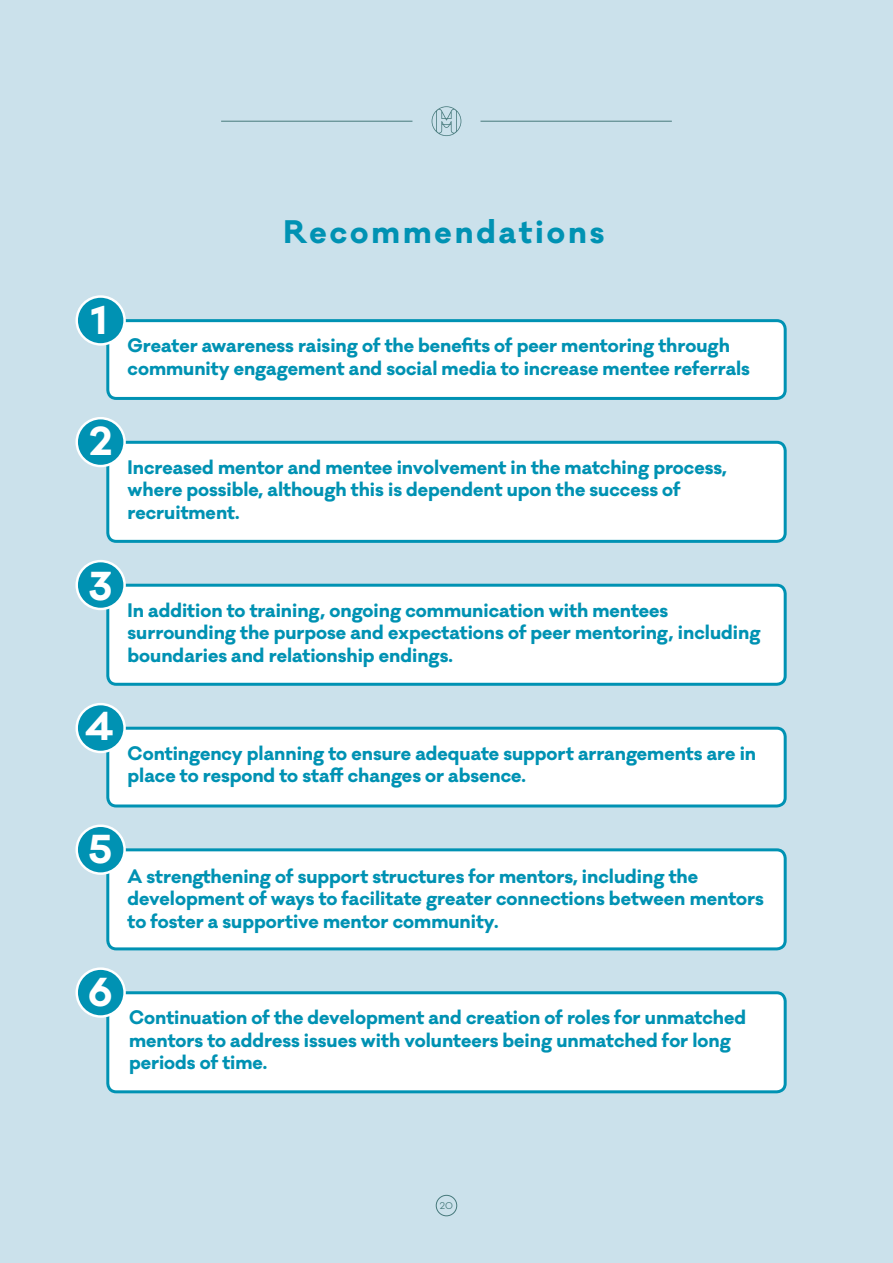
<style>
.page{position:relative;width:893px;height:1263px;background:#cbe1eb}
.page>*{position:absolute;margin:0;border:0;box-sizing:border-box;transform-origin:0 0}
.t1{font:700 37.2px "Galano Classic";color:#fff}
.t2{font:700 30px "Galano Classic";letter-spacing:.1em;color:#0092b3}
.t3{font:700 18px/22.5px "Galano Classic";color:#0092b3}
.t4{font:9px "Galano Classic";color:#46797b}
</style>
<div class="page">
<div style="left:108px;top:728px;width:677px;height:78px;background:#fff;border-radius:9px"></div>
<div style="left:106px;top:727px;width:681px;height:80px;border:3px solid #0092b3;border-radius:9px"></div>
<div style="left:108px;top:993px;width:677px;height:99px;background:#fff;border-radius:9px"></div>
<div style="left:106px;top:991px;width:681px;height:102px;border:3px solid #0092b3;border-radius:9px"></div>
<div style="left:108px;top:850px;width:677px;height:99px;background:#fff;border-radius:9px"></div>
<div style="left:106px;top:848px;width:681px;height:102px;border:3px solid #0092b3;border-radius:9px"></div>
<div style="left:108px;top:321px;width:677px;height:77px;background:#fff;border-radius:9px"></div>
<div style="left:106px;top:319px;width:681px;height:81px;border:3px solid #0092b3;border-radius:9px"></div>
<div style="left:108px;top:442px;width:677px;height:99px;background:#fff;border-radius:9px"></div>
<div style="left:106px;top:441px;width:681px;height:102px;border:3px solid #0092b3;border-radius:9px"></div>
<div style="left:108px;top:585px;width:677px;height:99px;background:#fff;border-radius:9px"></div>
<div style="left:106px;top:584px;width:681px;height:102px;border:3px solid #0092b3;border-radius:9px"></div>
<div style="left:77px;top:704px;width:48px;height:48px;background:#0092b3;border-radius:50%"></div>
<div style="left:75px;top:703px;width:51px;height:50px;border:2px solid #fff;border-radius:50%"></div>
<div style="left:77px;top:969px;width:48px;height:47px;background:#0092b3;border-radius:50%"></div>
<div style="left:75px;top:967px;width:51px;height:51px;border:2px solid #fff;border-radius:50%"></div>
<div style="left:77px;top:826px;width:48px;height:48px;background:#0092b3;border-radius:50%"></div>
<div style="left:75px;top:824px;width:51px;height:51px;border:2px solid #fff;border-radius:50%"></div>
<div style="left:77px;top:297px;width:48px;height:47px;background:#0092b3;border-radius:50%"></div>
<div style="left:75px;top:295px;width:51px;height:51px;border:2px solid #fff;border-radius:50%"></div>
<div style="left:77px;top:561px;width:48px;height:48px;background:#0092b3;border-radius:50%"></div>
<div style="left:75px;top:560px;width:51px;height:50px;border:2px solid #fff;border-radius:50%"></div>
<div style="left:77px;top:418px;width:48px;height:48px;background:#0092b3;border-radius:50%"></div>
<div style="left:75px;top:417px;width:51px;height:50px;border:2px solid #fff;border-radius:50%"></div>
<div style="left:436px;top:1195px;width:21px;height:21px;border:1px solid #46797b;border-radius:50%"></div>
<hr style="left:221px;top:121px;width:191px;height:1px;background:#46797b">
<hr style="left:480px;top:121px;width:192px;height:1px;background:#46797b">
<svg style="left:432px;top:106px;width:29px;height:30px"></svg>
<h2 class="t2" style="left:283px;top:211px;width:322px">Recommendations</h2>
<h1 class="t1" style="left:91px;top:295px;width:18px">1</h1>
<p class="t3" style="left:128px;top:334px;width:624px">Greater awareness raising of the benefits of peer mentoring through community engagement and social media to increase mentee referrals</p>
<h1 class="t1" style="left:89px;top:416px;width:25px">2</h1>
<p class="t3" style="left:128px;top:456px;width:601px">Increased mentor and mentee involvement in the matching process, where possible, although this is dependent upon the success of recruitment.</p>
<h1 class="t1" style="left:89px;top:561px;width:25px">3</h1>
<p class="t3" style="left:128px;top:599px;width:634px">In addition to training, ongoing communication with mentees surrounding the purpose and expectations of peer mentoring, including boundaries and relationship endings.</p>
<h1 class="t1" style="left:85px;top:701px;width:29px">4</h1>
<p class="t3" style="left:128px;top:742px;width:630px">Contingency planning to ensure adequate support arrangements are in place to respond to staff changes or absence.</p>
<h1 class="t1" style="left:89px;top:824px;width:25px">5</h1>
<p class="t3" style="left:128px;top:865px;width:638px">A strengthening of support structures for mentors, including the development of ways to facilitate greater connections between mentors to foster a supportive mentor community.</p>
<h1 class="t1" style="left:88px;top:967px;width:26px">6</h1>
<p class="t3" style="left:129px;top:1006px;width:619px">Continuation of the development and creation of roles for unmatched mentors to address issues with volunteers being unmatched for long periods of time.</p>
<p class="t4" style="left:440px;top:1200px;width:15px">20</p>
</div>
